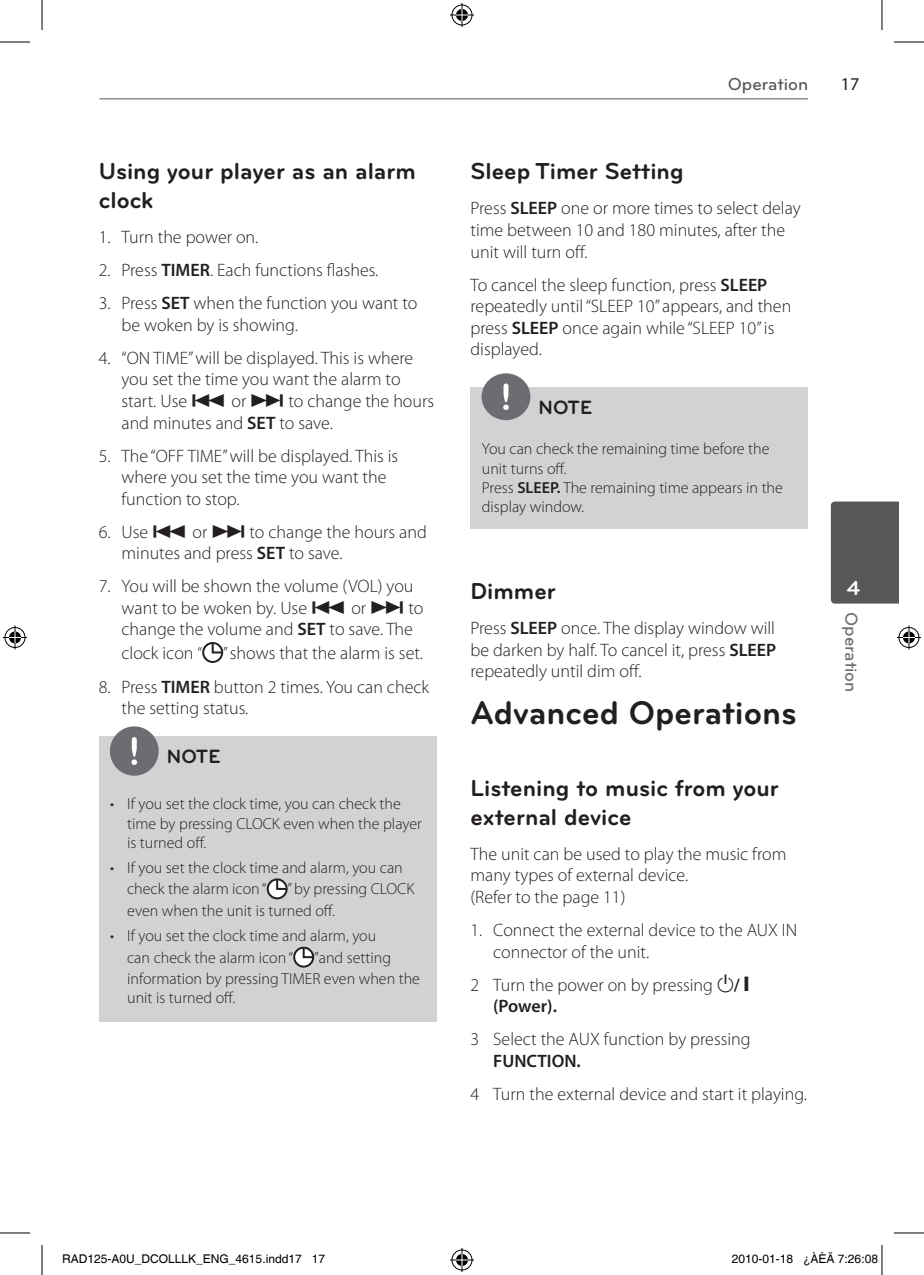
<style>
.page{position:relative;width:924px;height:1275px;background:#fff}
.page>*{position:absolute;margin:0;border:0;box-sizing:border-box;transform-origin:0 0}
.t1{font:700 34px "Bryant LG";color:#231f20}
.t2{font:700 24px/28.8px "Bryant LG";color:#231f20}
.t3{font:700 21px "Bryant LG";color:#fff}
.t4{font:700 20px "Bryant LG";color:#231f20}
.t5{font:300 18px/21.6px "Myriad Pro";color:#231f20}
.t6{font:500 18px "Bryant LG";color:#57585a}
.t7{font:500 18px "Bryant LG";color:#6c6d70}
.t8{font:600 18px "Myriad Pro";color:#231f20}
.t9{font:18px "Myriad Pro";color:#231f20}
.t10{font:300 16px/19.2px "Myriad Pro";color:#231f20}
.t11{font:12px "Helvetica";color:#000}
.s1{font-weight:600}
.s2{font-family:"Sony PS Common";font-weight:400}
.s3{font-size:16px}
</style>
<div class="page">
<hr style="left:99px;top:98px;width:708px;height:1px;background:#57585a">
<div style="left:830px;top:501px;width:68px;height:102px;background:#57585a"></div>
<svg style="left:203px;top:643px;width:19px;height:19px"></svg>
<div style="left:202px;top:642px;width:21px;height:21px;border:2px solid #231f20;border-radius:50%"></div>
<svg style="left:210px;top:642px;width:13px;height:12px"></svg>
<div style="left:99px;top:736px;width:337px;height:286px;background:#d1d2d4"></div>
<svg style="left:267px;top:879px;width:19px;height:19px"></svg>
<div style="left:266px;top:878px;width:21px;height:21px;border:2px solid #231f20;border-radius:50%"></div>
<svg style="left:275px;top:878px;width:12px;height:13px"></svg>
<svg style="left:294px;top:947px;width:19px;height:19px"></svg>
<div style="left:293px;top:946px;width:21px;height:21px;border:2px solid #231f20;border-radius:50%"></div>
<svg style="left:301px;top:946px;width:13px;height:13px"></svg>
<div style="left:110px;top:726px;width:49px;height:49px;background:#6c6d70;border-radius:50%"></div>
<svg style="left:131px;top:737px;width:6px;height:28px"></svg>
<div style="left:470px;top:387px;width:337px;height:142px;background:#d1d2d4"></div>
<div style="left:481px;top:373px;width:49px;height:47px;background:#6c6d70;border-radius:50%"></div>
<svg style="left:503px;top:383px;width:5px;height:27px"></svg>
<hr style="left:0;top:42px;width:30px;height:1px;background:#000">
<hr style="left:893px;top:42px;width:30px;height:1px;background:#000">
<hr style="left:0;top:1232px;width:30px;height:1px;background:#000">
<hr style="left:893px;top:1232px;width:30px;height:1px;background:#000">
<hr style="left:42px;top:0;width:1px;height:30px;background:#000">
<hr style="left:42px;top:1245px;width:1px;height:30px;background:#000">
<hr style="left:881px;top:0;width:1px;height:30px;background:#000">
<hr style="left:881px;top:1245px;width:1px;height:30px;background:#000">
<svg style="left:450px;top:3px;width:24px;height:24px"></svg>
<svg style="left:450px;top:1248px;width:24px;height:24px"></svg>
<svg style="left:3px;top:625px;width:24px;height:24px"></svg>
<svg style="left:897px;top:625px;width:23px;height:24px"></svg>
<h2 class="t2" style="left:99px;top:157px;width:318px">Using your player as an alarm clock</h2>
<p class="t5" style="left:99px;top:226px;width:161px">1. Turn the power on.</p>
<p class="t5" style="left:99px;top:259px;width:281px">2. Press <span class="s1">TIMER</span>. Each functions flashes.</p>
<p class="t5" style="left:121px;top:292px;width:297px;text-indent:-23px">3. Press <span class="s1">SET</span> when the function you want to be woken by is showing.</p>
<p class="t5" style="left:121px;top:347px;width:314px;text-indent:-23px">4. “ON TIME” will be displayed. This is where you set the time you want the alarm to start. Use <span class="s2">.</span> or <span class="s2">&gt;</span> to change the hours and minutes and <span class="s1">SET</span> to save.</p>
<p class="t5" style="left:121px;top:444px;width:278px;text-indent:-23px">5. The “OFF TIME” will be displayed. This is where you set the time you want the function to stop.</p>
<p class="t5" style="left:121px;top:521px;width:307px;text-indent:-23px">6. Use <span class="s2">.</span> or <span class="s2">&gt;</span> to change the hours and minutes and press <span class="s1">SET</span> to save.</p>
<p class="t5" style="left:121px;top:575px;width:303px;text-indent:-23px">7. You will be shown the volume (VOL) you want to be woken by. Use <span class="s2">.</span> or <span class="s2">&gt;</span> to change the volume and <span class="s1">SET</span> to save. The clock icon <span class="s3">“</span></p>
<p class="t5" style="left:223px;top:641px;width:201px"><span class="s3">”</span> shows that the alarm is set.</p>
<p class="t5" style="left:121px;top:675px;width:309px;text-indent:-23px">8. Press <span class="s1">TIMER</span> button 2 times. You can check the setting status.</p>
<p class="t4" style="left:167px;top:744px;width:55px">NOTE</p>
<p class="t10" style="left:127px;top:794px;width:296px;text-indent:-17px">• If you set the clock time, you can check the time by pressing CLOCK even when the player is turned off.</p>
<p class="t10" style="left:127px;top:856px;width:277px;line-height:21.6px;text-indent:-17px">• If you set the clock time and alarm, you can check the alarm icon “</p>
<p class="t10" style="left:127px;top:878px;width:288px;line-height:21.6px;text-indent:160px">” by pressing CLOCK even when the unit is turned off.</p>
<p class="t10" style="left:127px;top:924px;width:250px;line-height:21.6px;text-indent:-17px">• If you set the clock time and alarm, you can check the alarm icon “</p>
<p class="t10" style="left:127px;top:946px;width:294px;line-height:21.6px;text-indent:187px">”and setting information by pressing TIMER even when the</p>
<p class="t10" style="left:127px;top:988px;width:109px">unit is turned off.</p>
<p class="t6" style="left:727px;top:73px;width:82px">Operation</p>
<p class="t9" style="left:840px;top:73px;width:18px">17</p>
<h2 class="t2" style="left:470px;top:157px;width:214px">Sleep Timer Setting</h2>
<p class="t5" style="left:470px;top:197px;width:331px">Press <span class="s1">SLEEP</span> one or more times to select delay time between 10 and 180 minutes, after the unit will turn off.</p>
<p class="t5" style="left:470px;top:274px;width:322px">To cancel the sleep function, press <span class="s1">SLEEP </span>repeatedly until “SLEEP 10” appears, and then press <span class="s1">SLEEP</span> once again while “SLEEP 10” is displayed.</p>
<p class="t4" style="left:538px;top:395px;width:55px">NOTE</p>
<p class="t10" style="left:481px;top:439px;width:302px">You can check the remaining time before the unit turns off.<br>Press <span class="s1">SLEEP.</span> The remaining time appears in the display window.</p>
<h2 class="t2" style="left:470px;top:576px;width:87px">Dimmer</h2>
<p class="t5" style="left:470px;top:617px;width:307px;text-align:justify">Press <span class="s1">SLEEP</span> once. The display window will be darken by half. To cancel it, press <span class="s1">SLEEP </span>repeatedly until dim off.</p>
<h1 class="t1" style="left:470px;top:691px;width:328px">Advanced Operations</h1>
<h2 class="t2" style="left:470px;top:773px;width:310px">Listening to music from your external device</h2>
<p class="t5" style="left:470px;top:843px;width:317px">The unit can be used to play the music from many types of external device.<br>(Refer to the page 11)</p>
<p class="t5" style="left:493px;top:919px;width:305px;text-indent:-23px">1. Connect the external device to the AUX IN connector of the unit.</p>
<p class="t5" style="left:493px;top:973px;width:257px;text-indent:-23px">2 Turn the power on by pressing <span class="s2">1</span><span class="s1">/</span> <span class="s2">) </span><span class="s1">(Power).</span></p>
<p class="t5" style="left:470px;top:1028px;width:281px">3 Select the AUX function by pressing</p>
<p class="t8" style="left:493px;top:1049px;width:89px">FUNCTION.</p>
<p class="t5" style="left:470px;top:1082px;width:338px">4 Turn the external device and start it playing.</p>
<p class="t3" style="left:846px;top:575px;width:15px">4</p>
<p class="t7" style="left:862px;top:612px;width:82px;rotate:90deg">Operation</p>
<p class="t11" style="left:62px;top:1251px;width:264px">RAD125-A0U_DCOLLLK_ENG_4615.indd17 17</p>
<p class="t11" style="left:731px;top:1251px;width:148px">2010-01-18 ¿ÀÈÄ 7:26:08</p>
</div>
